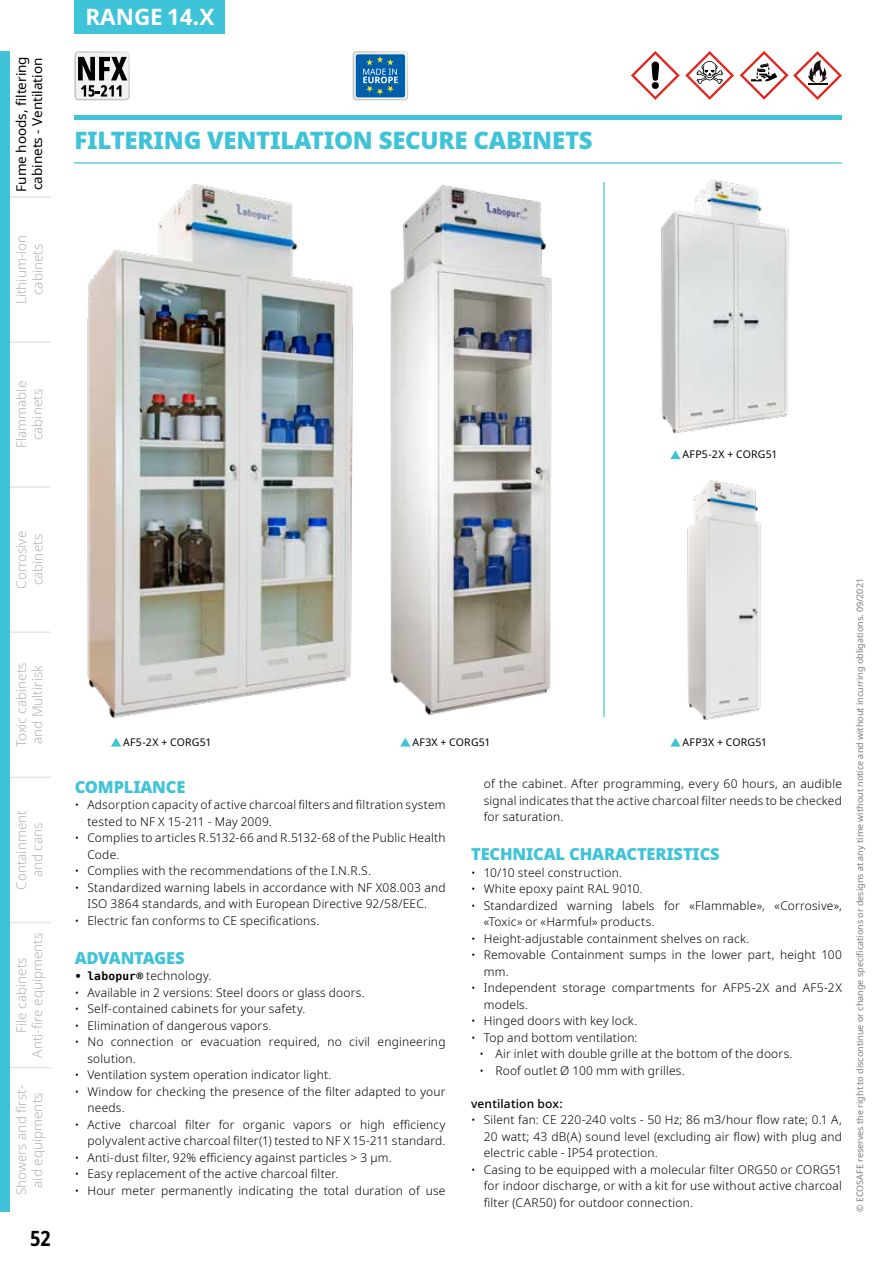
<style>
.page{position:relative;width:893px;height:1263px;background:#fff}
.page>*{position:absolute;margin:0;border:0;box-sizing:border-box;transform-origin:0 0}
.t1{font:900 24px "Noto Sans";letter-spacing:-.01em;color:#3fc3d8}
.t2{font:700 22.5px "Noto Sans";color:#fff}
.t3{font:700 condensed 21px "Noto Sans";color:#000}
.t4{font:900 16.5px "Noto Sans";letter-spacing:-.01em;color:#3fc3d8}
.t5{font:300 13.5px/16.2px "Noto Sans";color:#b3b2b2;text-align:center}
.t6{font:13.5px/16.2px "Noto Sans";color:#000}
.t7{font:300 12px/16.5px "Noto Sans";letter-spacing:.015em;color:#000}
.t8{font:500 12px "Noto Sans";letter-spacing:.015em;color:#000}
.t9{font:10.5px "Noto Sans";letter-spacing:.025em;color:#000}
.t10{font:9px "Noto Sans";color:#7c7b7b}
.s1{font-family:"Bitstream Vera Sans Mono";font-weight:700;font-size:11.25px}
</style>
<div class="page">
<svg style="left:10px;top:196px;width:41px;height:872px"></svg>
<div style="left:0;top:51px;width:10px;height:1161px;background:#3fc3d8"></div>
<svg style="left:631px;top:51px;width:103px;height:49px"></svg>
<hr style="left:74px;top:116px;width:768px;height:4px;background:#3fc3d8">
<hr style="left:74px;top:162px;width:768px;height:1px;background:#3fc3d8">
<hr style="left:603px;top:182px;width:1px;height:535px;background:#3fc3d8">
<svg style="left:740px;top:51px;width:102px;height:49px"></svg>
<img style="left:390px;top:185px;width:162px;height:531px">
<img style="left:87px;top:183px;width:266px;height:535px">
<svg style="left:111px;top:738px;width:10px;height:8px"></svg>
<svg style="left:670px;top:450px;width:11px;height:9px"></svg>
<svg style="left:400px;top:738px;width:10px;height:8px"></svg>
<svg style="left:670px;top:738px;width:11px;height:8px"></svg>
<img style="left:661px;top:179px;width:128px;height:255px">
<img style="left:687px;top:480px;width:74px;height:240px">
<svg style="left:74px;top:51px;width:56px;height:49px"></svg>
<svg style="left:353px;top:51px;width:55px;height:49px;background:#498ab7"></svg>
<div style="left:74px;top:0;width:151px;height:34px;background:#3fc3d8"></div>
<p class="t6" style="left:13px;top:192px;width:137px;rotate:-90deg">Fume hoods, filtering cabinets - Ventilation</p>
<p class="t5" style="left:14px;top:304px;width:71px;rotate:-90deg">Lithium-ion cabinets</p>
<h2 class="t2" style="left:85px;top:1px;width:131px">RANGE 14.X</h2>
<h1 class="t1" style="left:74px;top:122px;width:520px">FILTERING VENTILATION SECURE CABINETS</h1>
<p class="t5" style="left:13px;top:448px;width:69px;rotate:-90deg">Flammable cabinets</p>
<p class="t9" style="left:682px;top:447px;width:96px">AFP5-2X + CORG51</p>
<p class="t5" style="left:14px;top:589px;width:59px;text-align:left;rotate:-90deg">Corrosive cabinets</p>
<p class="t5" style="left:13px;top:747px;width:87px;text-align:left;rotate:-90deg">Toxic cabinets and Multirisk</p>
<p class="t5" style="left:13px;top:890px;width:81px;rotate:-90deg">Containment and cans</p>
<p class="t5" style="left:13px;top:1057px;width:126px;rotate:-90deg">File cabinets<br>Anti-fire equipments</p>
<p class="t5" style="left:13px;top:1195px;width:112px;rotate:-90deg">Showers and first&shy;aid equipments</p>
<h3 class="t3" style="left:30px;top:1223px;width:22px">52</h3>
<p class="t9" style="left:123px;top:735px;width:90px">AF5-2X + CORG51</p>
<p class="t9" style="left:412px;top:735px;width:80px">AF3X + CORG51</p>
<p class="t9" style="left:682px;top:735px;width:86px">AFP3X + CORG51</p>
<h3 class="t4" style="left:75px;top:774px;width:112px">COMPLIANCE</h3>
<p class="t7" style="left:87px;top:797px;width:360px;text-indent:-13px">• Adsorption capacity of active charcoal filters and filtration system tested to NF X 15-211 - May 2009.</p>
<p class="t7" style="left:87px;top:830px;width:360px;text-indent:-13px">• Complies to articles R.5132-66 and R.5132-68 of the Public Health<br>Code.</p>
<p class="t7" style="left:75px;top:863px;width:298px">• Complies with the recommendations of the I.N.R.S.</p>
<p class="t7" style="left:75px;top:880px;width:372px;text-align:center">• Standardized warning labels in accordance with NF X08.003 and<br>ISO 3864 standards, and with European Directive 92/58/EEC.</p>
<p class="t7" style="left:75px;top:913px;width:246px">• Electric fan conforms to CE specifications.</p>
<h3 class="t4" style="left:75px;top:945px;width:112px">ADVANTAGES</h3>
<p class="t7" style="left:75px;top:968px;width:138px"><span class="s1">• labopur®</span> technology.</p>
<p class="t7" style="left:75px;top:985px;width:292px">• Available in 2 versions: Steel doors or glass doors.</p>
<p class="t7" style="left:75px;top:1001px;width:232px">• Self-contained cabinets for your safety.</p>
<p class="t7" style="left:75px;top:1018px;width:198px">• Elimination of dangerous vapors.</p>
<p class="t7" style="left:87px;top:1034px;width:360px;text-indent:-13px">• No connection or evacuation required, no civil engineering solution.</p>
<p class="t7" style="left:75px;top:1067px;width:258px">• Ventilation system operation indicator light.</p>
<p class="t7" style="left:87px;top:1084px;width:360px;text-indent:-13px">• Window for checking the presence of the filter adapted to your needs.</p>
<p class="t7" style="left:75px;top:1117px;width:372px;text-align:right">• Active charcoal filter for organic vapors or high efficiency polyvalent active charcoal filter(1) tested to NF X 15-211 standard.</p>
<p class="t7" style="left:75px;top:1150px;width:318px">• Anti-dust filter, 92% efficiency against particles &gt; 3 µm.</p>
<p class="t7" style="left:75px;top:1166px;width:265px">• Easy replacement of the active charcoal filter.</p>
<p class="t7" style="left:75px;top:1183px;width:372px">• Hour meter permanently indicating the total duration of use</p>
<p class="t7" style="left:484px;top:776px;width:360px;text-align:justify">of the cabinet. After programming, every 60 hours, an audible signal indicates that the active charcoal filter needs to be checked for saturation.</p>
<h3 class="t4" style="left:471px;top:841px;width:250px">TECHNICAL CHARACTERISTICS</h3>
<p class="t7" style="left:471px;top:864px;width:152px">• 10/10 steel construction.</p>
<p class="t7" style="left:471px;top:881px;width:173px">• White epoxy paint RAL 9010.</p>
<p class="t7" style="left:484px;top:897px;width:360px;text-indent:-13px">• Standardized warning labels for «Flammable», «Corrosive», «Toxic» or «Harmful» products.</p>
<p class="t7" style="left:471px;top:930px;width:280px">• Height-adjustable containment shelves on rack.</p>
<p class="t7" style="left:484px;top:947px;width:360px;text-indent:-13px">• Removable Containment sumps in the lower part, height 100 mm.</p>
<p class="t7" style="left:484px;top:980px;width:360px;text-indent:-13px">• Independent storage compartments for AFP5-2X and AF5-2X models.</p>
<p class="t7" style="left:471px;top:1013px;width:168px">• Hinged doors with key lock.</p>
<p class="t7" style="left:471px;top:1029px;width:168px">• Top and bottom ventilation:</p>
<p class="t7" style="left:480px;top:1046px;width:314px">• Air inlet with double grille at the bottom of the doors.</p>
<p class="t7" style="left:480px;top:1062px;width:207px">• Roof outlet Ø 100 mm with grilles.</p>
<p class="t8" style="left:471px;top:1095px;width:93px">ventilation box:</p>
<p class="t7" style="left:484px;top:1112px;width:360px;text-align:justify;text-indent:-13px">• Silent fan: CE 220-240 volts - 50 Hz; 86 m3/hour flow rate; 0.1 A, 20 watt; 43 dB(A) sound level (excluding air flow) with plug and electric cable - IP54 protection.</p>
<p class="t7" style="left:484px;top:1161px;width:360px;text-align:justify;text-indent:-13px">• Casing to be equipped with a molecular filter ORG50 or CORG51 for indoor discharge, or with a kit for use without active charcoal filter (CAR50) for outdoor connection.</p>
<p class="t10" style="left:853px;top:1212px;width:635px;rotate:-90deg">© ECOSAFE reserves the right to discontinue or change specifications or designs at any time without notice and without incurring obligations. 09/2021</p>
</div>
